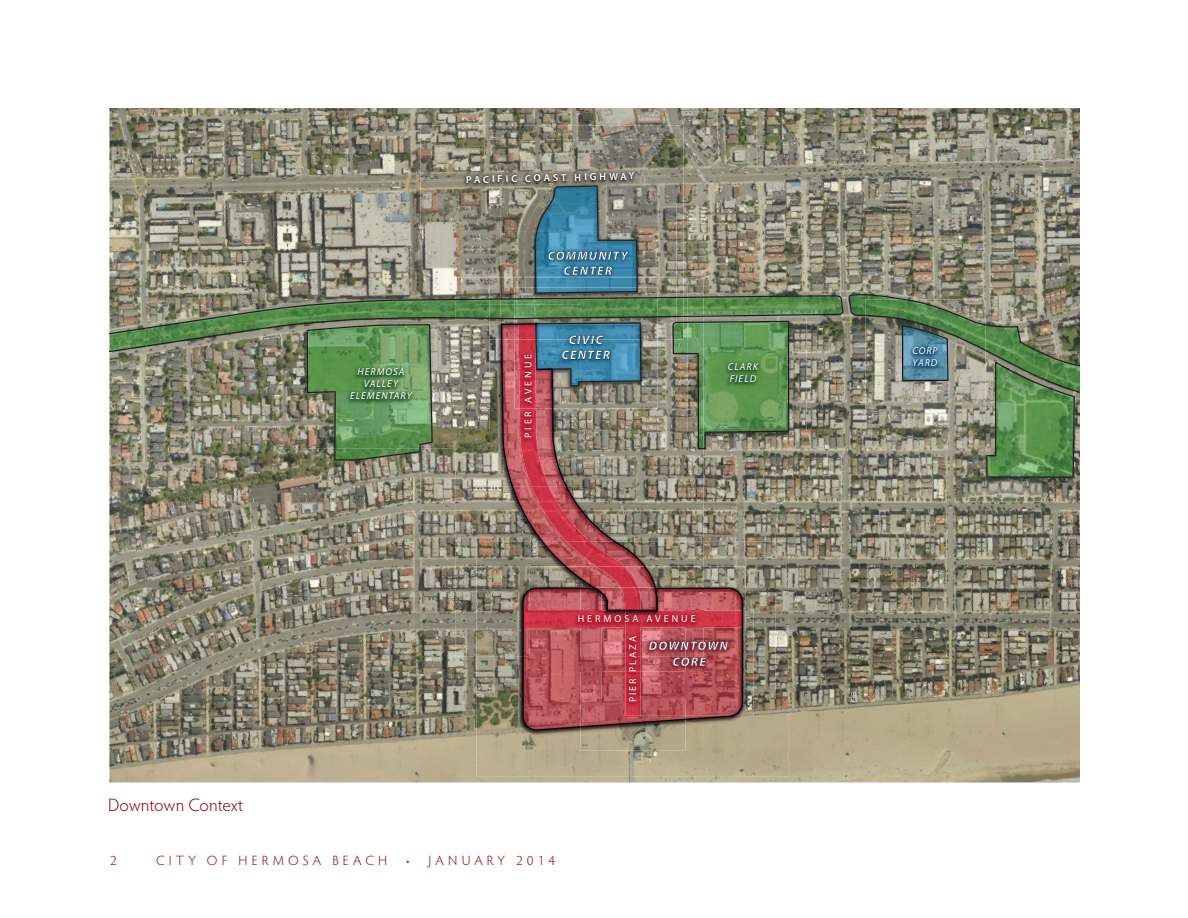
<style>
.page{position:relative;width:1188px;height:918px;background:#fff}
.page>*{position:absolute;margin:0;border:0;box-sizing:border-box;transform-origin:0 0}
.t1{font:300 18px "Hypatia Sans Pro";color:#8b0304}
.t2{font:300 13.5px "Hypatia Sans Pro";letter-spacing:.305em;color:#8b0304}
.t3{font:italic 700 12.45px/15px "Myriad Pro";letter-spacing:.1em;color:#fff;text-align:center}
.t4{font:italic 10.05px/12px "Myriad Pro";letter-spacing:.1em;color:#fff}
.t5{font:10.05px "Myriad Pro";letter-spacing:.3em;color:#fff}
.t6{font:600 10.05px "Myriad Pro";color:#fff}
.t7{font:10.05px "Myriad Pro";letter-spacing:.2em;color:#fff}
</style>
<div class="page">
<img style="left:109px;top:108px;width:197px;height:77px">
<img style="left:109px;top:731px;width:281px;height:51px">
<img style="left:306px;top:108px;width:258px;height:66px">
<img style="left:253px;top:163px;width:108px;height:22px">
<img style="left:333px;top:174px;width:87px;height:11px">
<img style="left:390px;top:731px;width:106px;height:51px">
<img style="left:564px;top:108px;width:516px;height:77px">
<img style="left:496px;top:777px;width:100px;height:5px">
<img style="left:596px;top:777px;width:193px;height:5px">
<img style="left:822px;top:108px;width:258px;height:55px">
<img style="left:789px;top:731px;width:291px;height:51px">
<img style="left:477px;top:731px;width:70px;height:46px">
<img style="left:547px;top:731px;width:194px;height:46px">
<img style="left:686px;top:731px;width:103px;height:13px">
<img style="left:741px;top:735px;width:48px;height:42px">
<img style="left:581px;top:731px;width:105px;height:19px">
<img style="left:420px;top:125px;width:264px;height:60px">
<img style="left:489px;top:140px;width:195px;height:45px">
<img style="left:109px;top:185px;width:971px;height:546px">
<p class="t6" style="left:466px;top:173px;width:170px;rotate:-1deg">PACIFIC COAST HIGHWAY</p>
<p class="t4" style="left:350px;top:366px;width:63px;text-align:center">HERMOSA<br>VALLEY<br>ELEMENTARY</p>
<h1 class="t1" style="left:108px;top:793px;width:137px">Downtown Context</h1>
<p class="t3" style="left:548px;top:248px;width:82px">COMMUNITY<br>CENTER</p>
<p class="t3" style="left:561px;top:332px;width:50px">CIVIC<br>CENTER</p>
<p class="t5" style="left:522px;top:438px;width:86px;rotate:-90deg">PIER AVENUE</p>
<p class="t4" style="left:728px;top:361px;width:32px">CLARK<br>FIELD</p>
<p class="t5" style="left:578px;top:613px;width:119px">HERMOSA AVENUE</p>
<p class="t7" style="left:627px;top:702px;width:67px;rotate:-90deg">PIER PLAZA</p>
<p class="t3" style="left:649px;top:637px;width:81px;line-height:16px">DOWNTOWN<br>CORE</p>
<h2 class="t2" style="left:110px;top:851px;width:8px">2</h2>
<h2 class="t2" style="left:156px;top:851px;width:232px">CITY OF HERMOSA BEACH</h2>
<h2 class="t2" style="left:405px;top:851px;width:151px">• JANUARY 2014</h2>
<p class="t4" style="left:912px;top:345px;width:27px">CORP<br>YARD</p>
</div>
